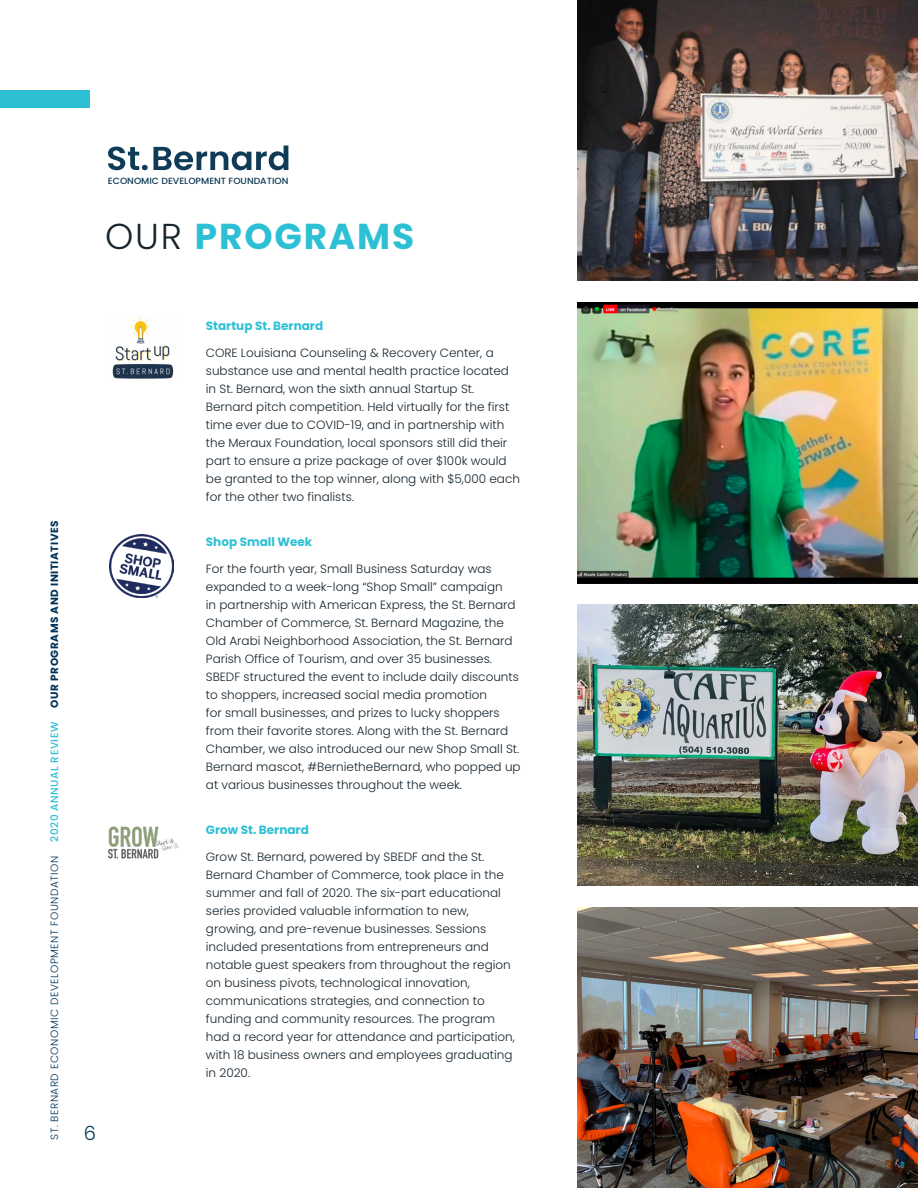
<style>
.page{position:relative;width:918px;height:1188px;background:#fff}
.page>*{position:absolute;margin:0;border:0;box-sizing:border-box;transform-origin:0 0}
.Chapter_Title_-_Alig{font:700 36px "Poppins";letter-spacing:.05em;color:#2dc0d4}
.Chapter_Title_-_Alig-2{font:300 19.5px "Poppins";color:#003256}
.Body_Text{font:300 12px/18px "Poppins";color:#16242e}
.Byline_Title_-_Align{font:700 12px "Poppins";color:#2dc0d4}
.Chapter_Title_-_Alig-3{font:300 10.5px "Poppins";letter-spacing:.05em;color:#003256}
.Chapter_Title_-_Alig-4{font:700 10.5px "Poppins";letter-spacing:.05em;color:#003256}
.Chapter_Title_-_Alig-5{font:500 10.5px "Poppins";letter-spacing:.05em;color:#2dc0d4}
.t1{font:500 9px "Poppins";color:#0f3b57}
.s1{font-weight:300;color:#16242e}
</style>
<div class="page">
<div style="left:0;top:90px;width:90px;height:18px;background:#2dc0d4"></div>
<img style="left:108px;top:826px;width:71px;height:33px">
<img style="left:112px;top:317px;width:62px;height:62px">
<img style="left:110px;top:534px;width:63px;height:64px">
<img style="left:578px;top:303px;width:340px;height:280px">
<img style="left:578px;top:908px;width:340px;height:280px">
<img style="left:578px;top:605px;width:340px;height:280px">
<img style="left:578px;top:0;width:340px;height:280px">
<svg style="left:108px;top:146px;width:180px;height:24px"></svg>
<p class="t1" style="left:108px;top:175px;width:182px">ECONOMIC DEVELOPMENT FOUNDATION</p>
<p class="Chapter_Title_-_Alig" style="left:105px;top:216px;width:311px"><span class="s1">OUR</span> PROGRAMS</p>
<p class="Chapter_Title_-_Alig-4" style="left:49px;top:708px;width:189px;rotate:-90deg">OUR PROGRAMS AND INITIATIVES</p>
<p class="Chapter_Title_-_Alig-5" style="left:49px;top:842px;width:121px;rotate:-90deg">2020 ANNUAL REVIEW</p>
<p class="Chapter_Title_-_Alig-3" style="left:49px;top:1140px;width:286px;rotate:-90deg">ST. BERNARD ECONOMIC DEVELOPMENT FOUNDATION</p>
<p class="Chapter_Title_-_Alig-2" style="left:84px;top:1122px;width:14px">6</p>
<p class="Byline_Title_-_Align" style="left:206px;top:319px;width:119px">Startup St. Bernard</p>
<p class="Body_Text" style="left:206px;top:344px;width:316px">CORE Louisiana Counseling &amp; Recovery Center, a substance use and mental health practice located in St. Bernard, won the sixth annual Startup St.<br>Bernard pitch competition. Held virtually for the first time ever due to COVID-19, and in partnership with the Meraux Foundation, local sponsors still did their part to ensure a prize package of over $100k would be granted to the top winner, along with $5,000 each for the other two finalists.</p>
<p class="Byline_Title_-_Align" style="left:206px;top:535px;width:108px">Shop Small Week</p>
<p class="Body_Text" style="left:206px;top:560px;width:316px">For the fourth year, Small Business Saturday was expanded to a week-long “Shop Small” campaign<br>in partnership with American Express, the St. Bernard Chamber of Commerce, St. Bernard Magazine, the Old Arabi Neighborhood Association, the St. Bernard Parish Office of Tourism, and over 35 businesses.<br>SBEDF structured the event to include daily discounts to shoppers, increased social media promotion<br>for small businesses, and prizes to lucky shoppers from their favorite stores. Along with the St. Bernard Chamber, we also introduced our new Shop Small St.<br>Bernard mascot, #BernietheBernard, who popped up at various businesses throughout the week.</p>
<p class="Byline_Title_-_Align" style="left:206px;top:823px;width:104px">Grow St. Bernard</p>
<p class="Body_Text" style="left:206px;top:848px;width:310px">Grow St. Bernard, powered by SBEDF and the St.<br>Bernard Chamber of Commerce, took place in the summer and fall of 2020. The six-part educational series provided valuable information to new, growing, and pre-revenue businesses. Sessions included presentations from entrepreneurs and notable guest speakers from throughout the region on business pivots, technological innovation, communications strategies, and connection to funding and community resources. The program had a record year for attendance and participation, with 18 business owners and employees graduating in 2020.</p>
</div>
